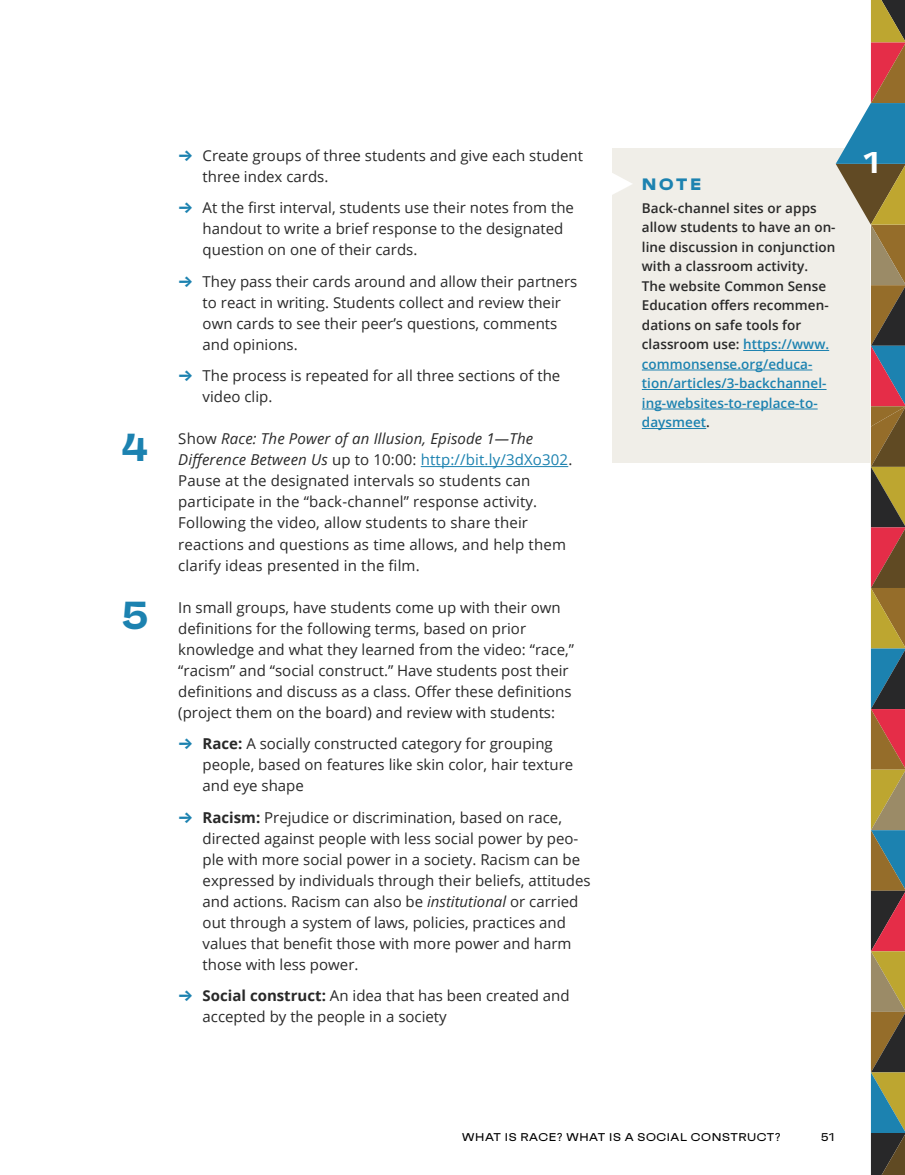
<style>
.page{position:relative;width:905px;height:1175px;background:#fff}
.page>*{position:absolute;margin:0;border:0;box-sizing:border-box;transform-origin:0 0}
.t1{font:700 expanded 39px "Faktum Test";color:#1c82b0}
.t2{font:700 expanded 30px "Faktum Test";color:#fff}
.t3{font:800 expanded 16.5px "Faktum";color:#1c82b0}
.t4{font:15px/21px "Open Sans";color:#292929}
.t5{font:600 13.5px/19.5px "Open Sans";letter-spacing:.005em;color:#292929}
.t6{font:500 expanded 11.25px "Faktum Test";letter-spacing:.05em;color:#000}
.s1{font-family:"Faktum";font-weight:700;color:#1c82b0}
.s2{font-style:italic}
.s3{color:#1c82b0}
.s4{font-weight:700}
.s5{font-family:"Avenir";font-stretch:normal}
</style>
<div class="page">
<div style="left:612px;top:148px;width:257px;height:315px;background:#f0eee8"></div>
<svg style="left:835px;top:0;width:69px;height:1174px"></svg>
<svg style="left:612px;top:173px;width:20px;height:22px"></svg>
<hr style="left:421px;top:466px;width:147px;height:1px;background:#1c82b0">
<hr style="left:743px;top:350px;width:86px;height:1px;background:#1c82b0">
<hr style="left:642px;top:369px;width:170px;height:1px;background:#1c82b0">
<hr style="left:642px;top:389px;width:184px;height:1px;background:#1c82b0">
<hr style="left:642px;top:408px;width:175px;height:1px;background:#1c82b0">
<hr style="left:642px;top:428px;width:64px;height:1px;background:#1c82b0">
<p class="t4" style="left:202px;top:144px;width:382px;text-indent:-24px"><span class="s1">→</span> Create groups of three students and give each student three index cards.</p>
<p class="t4" style="left:202px;top:197px;width:373px;text-indent:-24px"><span class="s1">→</span> At the first interval, students use their notes from the handout to write a brief response to the designated question on one of their cards.</p>
<p class="t4" style="left:202px;top:270px;width:376px;text-indent:-24px"><span class="s1">→</span> They pass their cards around and allow their partners to react in writing. Students collect and review their own cards to see their peer’s questions, comments and opinions.</p>
<p class="t4" style="left:202px;top:365px;width:359px;text-indent:-24px"><span class="s1">→</span> The process is repeated for all three sections of the video clip.</p>
<h1 class="t1" style="left:122px;top:432px;width:28px">4</h1>
<p class="t4" style="left:178px;top:428px;width:395px">Show <span class="s2">Race: The Power of an Illusion, Episode 1—The Difference Between Us</span> up to 10:00: <span class="s3">http://bit.ly/3dXo302</span>.<br>Pause at the designated intervals so students can participate in the “back-channel” response activity.<br>Following the video, allow students to share their reactions and questions as time allows, and help them clarify ideas presented in the film.</p>
<h1 class="t1" style="left:122px;top:600px;width:28px">5</h1>
<p class="t4" style="left:178px;top:596px;width:397px">In small groups, have students come up with their own definitions for the following terms, based on prior knowledge and what they learned from the video: “race,” “racism” and “social construct.” Have students post their definitions and discuss as a class. Offer these definitions (project them on the board) and review with students:</p>
<p class="t4" style="left:202px;top:732px;width:372px;text-indent:-24px"><span class="s1">→</span> <span class="s4">Race:</span> A socially constructed category for grouping people, based on features like skin color, hair texture and eye shape</p>
<p class="t4" style="left:202px;top:806px;width:389px;text-indent:-24px"><span class="s1">→</span> <span class="s4">Racism:</span> Prejudice or discrimination, based on race, directed against people with less social power by peo&shy;ple with more social power in a society. Racism can be expressed by individuals through their beliefs, attitudes and actions. Racism can also be <span class="s2">institutional</span> or carried out through a system of laws, policies, practices and values that benefit those with more power and harm those with less power.</p>
<p class="t4" style="left:202px;top:984px;width:368px;text-indent:-24px"><span class="s1">→</span> <span class="s4">Social construct:</span> An idea that has been created and accepted by the people in a society</p>
<p class="t3" style="left:642px;top:174px;width:61px">NOTE</p>
<p class="t5" style="left:642px;top:198px;width:195px">Back-channel sites or apps allow students to have an on&shy;line discussion in conjunction with a classroom activity.<br>The website Common Sense<br>Education offers recommen&shy;dations on safe tools for classroom use: <span class="s3">https://www. commonsense.org/educa&shy;tion/articles/3-backchannel&shy;ing-websites-to-replace-to&shy;daysmeet</span>.</p>
<h2 class="t2" style="left:863px;top:150px;width:17px">1</h2>
<p class="t6" style="left:462px;top:1133px;width:320px">WHAT IS RACE<span class="s5">?</span> WHAT IS A SOCIAL CONSTRUCT<span class="s5">?</span></p>
<p class="t6" style="left:821px;top:1133px;width:15px">51</p>
</div>
